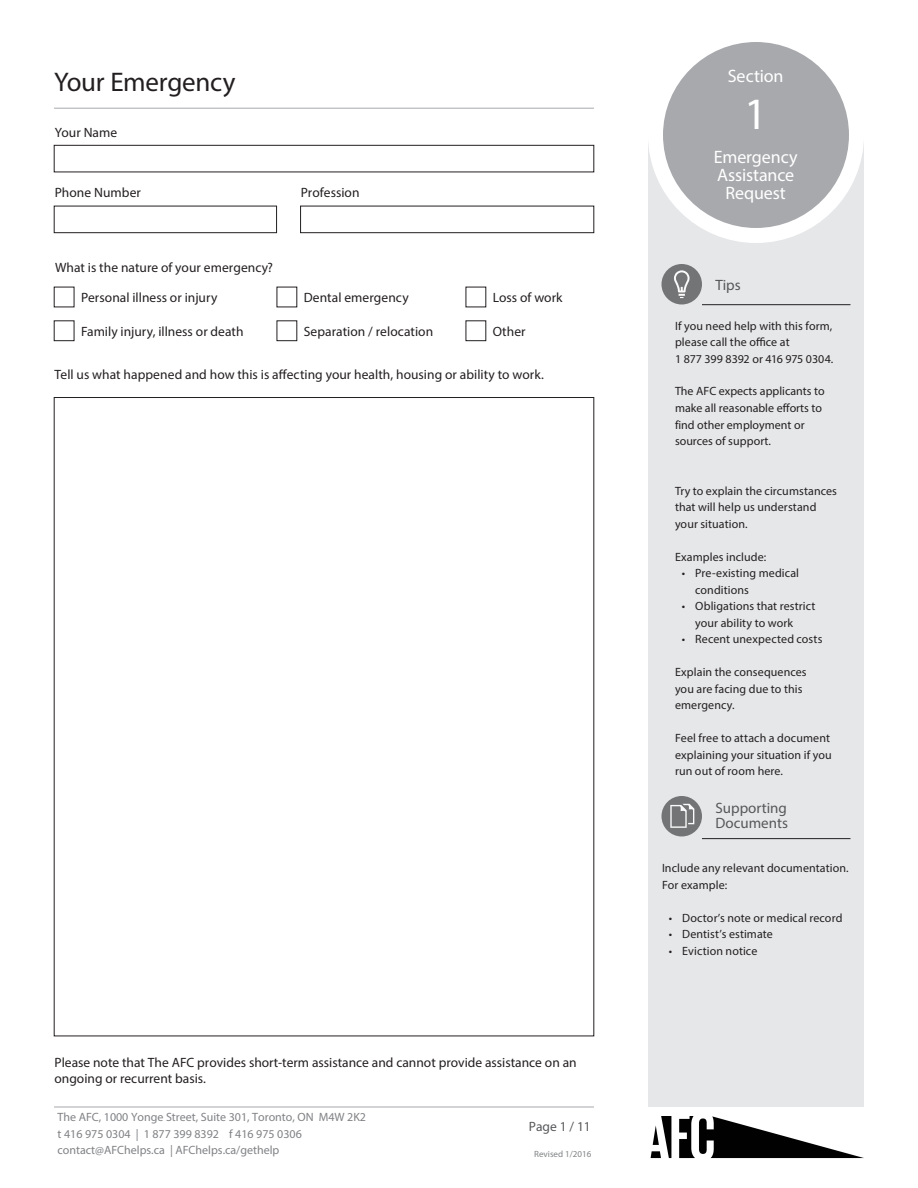
<style>
.page{position:relative;width:918px;height:1188px;background:#fff}
.page>*{position:absolute;margin:0;border:0;box-sizing:border-box;transform-origin:0 0}
.t1{font:45px "Myriad Pro";color:#fff}
.t2{font:27px "Myriad Pro";letter-spacing:-.01em;color:#231f20}
.t3{font:18px "Myriad Pro";letter-spacing:-.005em;color:#fff}
.t4{font:15px "Myriad Pro";color:#57585a}
.t5{font:13.5px/16.2px "Myriad Pro";color:#231f20}
.t6{font:13.5px "Myriad Pro";color:#57585a}
.t7{font:12px/16.5px "Myriad Pro";letter-spacing:.005em;color:#231f20}
.t8{font:12px/16.4px "Myriad Pro";color:#808285}
.t9{font:12px "Myriad Pro";letter-spacing:-.015em;color:#231f20}
.t10{font:9px "Myriad Pro";color:#808285}
</style>
<div class="page">
<div style="left:648px;top:135px;width:216px;height:972px;background:#e6e7e9"></div>
<div style="left:656px;top:34px;width:200px;height:202px;background:#a8a9ad;border-radius:50%"></div>
<div style="left:648px;top:27px;width:216px;height:216px;border:15px solid #fff;border-radius:50%"></div>
<div style="left:662px;top:264px;width:40px;height:40px;background:#737476;border-radius:50%"></div>
<svg style="left:674px;top:270px;width:16px;height:28px"></svg>
<hr style="left:702px;top:838px;width:148px;height:1px;background:#231f20">
<svg style="left:662px;top:796px;width:40px;height:40px"></svg>
<svg style="left:670px;top:804px;width:24px;height:24px"></svg>
<div style="left:54px;top:145px;width:540px;height:27px;border:1px solid #231f20"></div>
<hr style="left:702px;top:304px;width:148px;height:1px;background:#231f20">
<hr style="left:54px;top:108px;width:540px;height:1px;background:#a8a9ad">
<div style="left:54px;top:206px;width:223px;height:27px;border:1px solid #231f20"></div>
<div style="left:300px;top:206px;width:294px;height:27px;border:1px solid #231f20"></div>
<hr style="left:54px;top:1107px;width:540px;height:1px;background:#a8a9ad">
<img style="left:651px;top:1117px;width:212px;height:42px">
<p class="t2" style="left:54px;top:65px;width:183px">Your Emergency</p>
<p class="t5" style="left:55px;top:124px;width:64px">Your Name</p>
<p class="t5" style="left:55px;top:185px;width:88px">Phone Number</p>
<p class="t5" style="left:301px;top:185px;width:60px">Profession</p>
<p class="t5" style="left:55px;top:259px;width:219px">What is the nature of your emergency?</p>
<p class="t5" style="left:493px;top:289px;width:71px">Loss of work</p>
<p class="t5" style="left:81px;top:289px;width:138px">Personal illness or injury</p>
<p class="t5" style="left:81px;top:323px;width:164px">Family injury, illness or death</p>
<p class="t5" style="left:304px;top:289px;width:107px">Dental emergency</p>
<p class="t5" style="left:493px;top:323px;width:34px">Other</p>
<p class="t5" style="left:55px;top:367px;width:491px">Tell us what happened and how this is affecting your health, housing or ability to work.</p>
<p class="t5" style="left:304px;top:323px;width:131px">Separation / relocation</p>
<p class="t5" style="left:55px;top:1054px;width:524px">Please note that The AFC provides short-term assistance and cannot provide assistance on an ongoing or recurrent basis.</p>
<p class="t8" style="left:58px;top:1109px;width:310px">The AFC, 1000 Yonge Street, Suite 301, Toronto, ON M4W 2K2 t 416 975 0304 | 1 877 399 8392 f 416 975 0306 contact@AFChelps.ca | AFChelps.ca/gethelp</p>
<p class="t6" style="left:529px;top:1118px;width:63px">Page 1 / 11</p>
<p class="t10" style="left:534px;top:1148px;width:59px">Revised 1/2016</p>
<p class="t3" style="left:728px;top:65px;width:57px">Section</p>
<p class="t1" style="left:744px;top:86px;width:25px">1</p>
<p class="t3" style="left:714px;top:146px;width:85px">Emergency</p>
<p class="t3" style="left:717px;top:164px;width:78px">Assistance</p>
<p class="t3" style="left:726px;top:182px;width:62px">Request</p>
<p class="t4" style="left:716px;top:276px;width:27px">Tips</p>
<p class="t7" style="left:675px;top:317px;width:159px">If you need help with this form, please call the office at</p>
<p class="t9" style="left:675px;top:351px;width:160px">1 877 399 8392 or 416 975 0304.</p>
<p class="t7" style="left:675px;top:383px;width:151px">The AFC expects applicants to make all reasonable efforts to find other employment or sources of support.</p>
<p class="t7" style="left:675px;top:482px;width:164px">Try to explain the circumstances that will help us understand your situation.</p>
<p class="t7" style="left:675px;top:548px;width:93px">Examples include:</p>
<p class="t7" style="left:695px;top:565px;width:105px;text-indent:-14px">• Pre-existing medical conditions</p>
<p class="t7" style="left:695px;top:598px;width:122px;text-indent:-14px">• Obligations that restrict your ability to work</p>
<p class="t7" style="left:682px;top:631px;width:142px">• Recent unexpected costs</p>
<p class="t7" style="left:675px;top:664px;width:133px">Explain the consequences you are facing due to this emergency.</p>
<p class="t7" style="left:675px;top:730px;width:158px">Feel free to attach a document explaining your situation if you run out of room here.</p>
<p class="t4" style="left:716px;top:799px;width:73px">Supporting</p>
<p class="t4" style="left:716px;top:814px;width:74px">Documents</p>
<p class="t7" style="left:662px;top:860px;width:188px">Include any relevant documentation.<br>For example:</p>
<p class="t7" style="left:669px;top:910px;width:175px">• Doctor’s note or medical record</p>
<p class="t7" style="left:669px;top:926px;width:106px">• Dentist’s estimate</p>
<p class="t7" style="left:669px;top:943px;width:90px">• Eviction notice</p>
</div>
